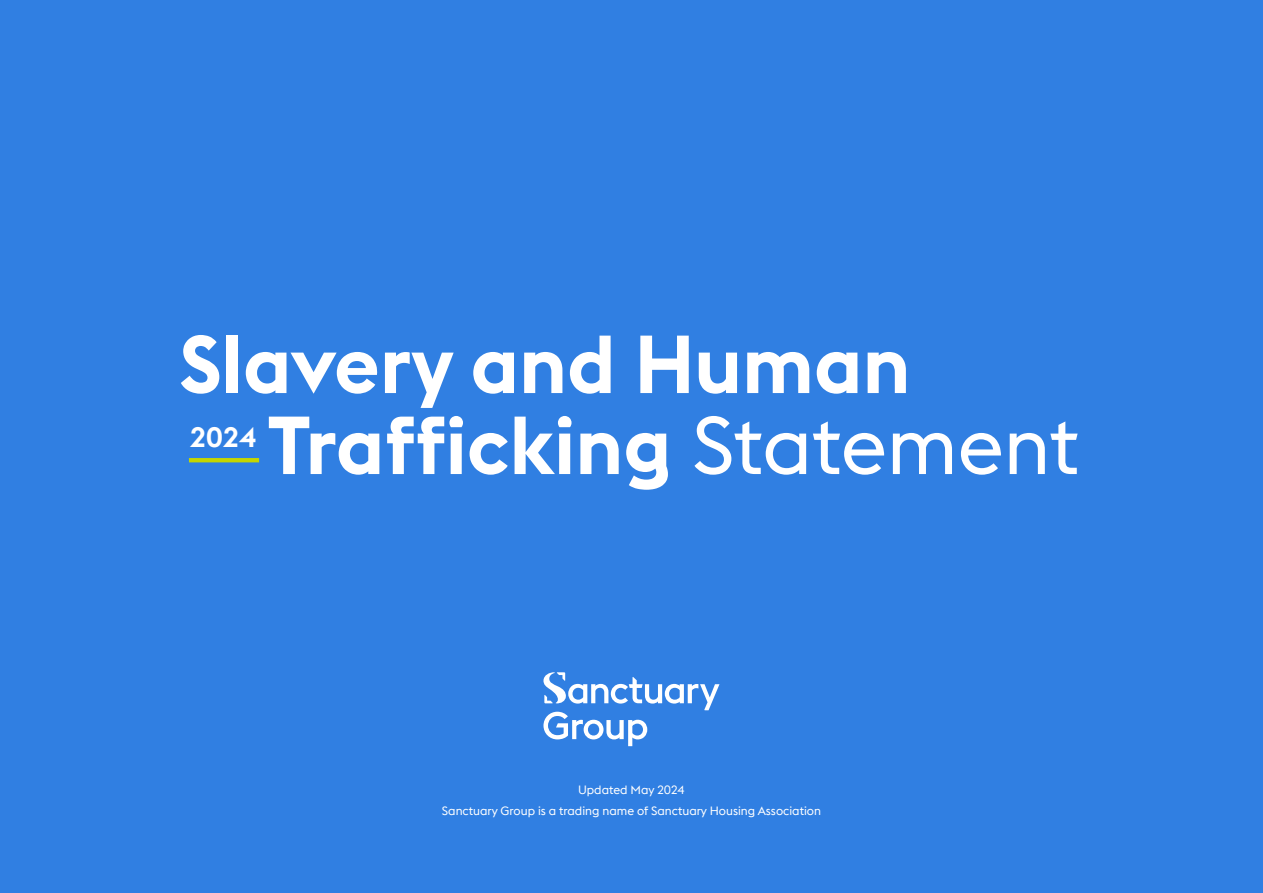
<style>
.page{position:relative;width:1263px;height:893px;background:#307fe2}
.page>*{position:absolute;margin:0;border:0;box-sizing:border-box;transform-origin:0 0}
.t1{font:600 80.85px "Euclid Flex B";color:#fff}
.t2{font:600 27.9px "Euclid Flex B";color:#fff}
.t3{font:12px/21px "Euclid Flex B";color:#fff;text-align:center}
.s1{font-weight:400}
</style>
<div class="page">
<hr style="left:189px;top:458px;width:70px;height:4px;background:#c4d600">
<svg style="left:543px;top:672px;width:176px;height:74px"></svg>
<h1 class="t1" style="left:179px;top:313px;width:733px">Slavery and Human</h1>
<h1 class="t2" style="left:190px;top:419px;width:68px">2024</h1>
<h1 class="t1" style="left:267px;top:394px;width:813px">Trafficking <span class="s1">Statement</span></h1>
<p class="t3" style="left:442px;top:779px;width:381px">Updated May 2024<br>Sanctuary Group is a trading name of Sanctuary Housing Association</p>
</div>
